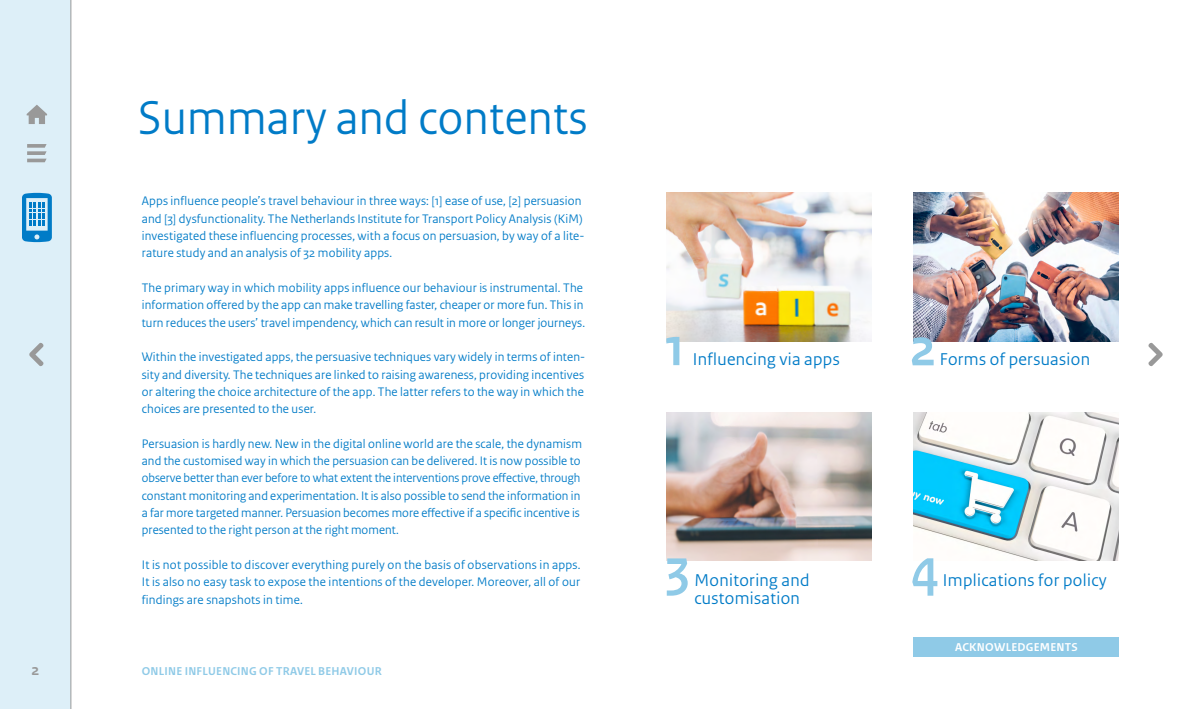
<style>
.page{position:relative;width:1191px;height:709px;background:#fff}
.page>*{position:absolute;margin:0;border:0;box-sizing:border-box;transform-origin:0 0}
.Koppen_50_55{font:700 57px "Rijksoverheid Sans Heading";color:#8fcae7;scale:.95 1}
.Koppen_50_55-2{font:700 56px "Rijksoverheid Sans Heading";color:#8fcae7;scale:.95 1}
.Koppen_50_55-3{font:50px "Rijksoverheid Sans Heading";letter-spacing:.01em;color:#007bc7}
.Koppen_50_55-4{font:18px/18px "Rijksoverheid Sans Heading";letter-spacing:.02em;color:#007bc7}
.t1{font:700 16px "Rijksoverheid Sans Heading";color:#999}
.Bodytekst_13_17pt{font:13px/17.3px "Rijksoverheid Sans Heading";letter-spacing:.015em;color:#007bc7}
.Bodytekst_13_17pt-2{font:700 12px "Rijksoverheid Sans Heading";letter-spacing:.02em;color:#8fcae7}
.Bodytekst_13_17pt-3{font:700 12px "Rijksoverheid Sans Heading";letter-spacing:.02em;color:#fff}
</style>
<div class="page">
<div style="left:0;top:0;width:71px;height:709px;background:#ddeff8"></div>
<img style="left:666px;top:412px;width:206px;height:148px">
<img style="left:666px;top:193px;width:206px;height:148px">
<img style="left:913px;top:412px;width:206px;height:148px">
<img style="left:913px;top:193px;width:206px;height:148px">
<div style="left:913px;top:637px;width:206px;height:20px;background:#8fcae7"></div>
<svg style="left:29px;top:342px;width:15px;height:24px"></svg>
<hr style="left:71px;top:0;width:1px;height:709px;background:#999">
<svg style="left:27px;top:144px;width:20px;height:18px"></svg>
<svg style="left:27px;top:105px;width:20px;height:19px"></svg>
<svg style="left:1148px;top:342px;width:14px;height:24px"></svg>
<svg style="left:22px;top:192px;width:30px;height:50px"></svg>
<p class="t1" style="left:31px;top:660px;width:9px">2</p>
<p class="Koppen_50_55-3" style="left:138px;top:89px;width:450px">Summary and contents</p>
<p class="Bodytekst_13_17pt" style="left:142px;top:193px;width:444px">Apps influence people’s travel behaviour in three ways: [1] ease of use, [2] persuasion and [3] dysfunctionality. The Netherlands Institute for Transport Policy Analysis (KiM) investigated these influencing processes, with a focus on persuasion, by way of a lite&shy;rature study and an analysis of 32 mobility apps.</p>
<p class="Bodytekst_13_17pt" style="left:142px;top:279px;width:445px">The primary way in which mobility apps influence our behaviour is instrumental. The information offered by the app can make travelling faster, cheaper or more fun. This in turn reduces the users’ travel impendency, which can result in more or longer journeys.</p>
<p class="Bodytekst_13_17pt" style="left:142px;top:348px;width:445px;text-align:justify">Within the investigated apps, the persuasive techniques vary widely in terms of inten&shy;sity and diversity. The techniques are linked to raising awareness, providing incentives or altering the choice architecture of the app. The latter refers to the way in which the choices are presented to the user.</p>
<p class="Bodytekst_13_17pt" style="left:142px;top:435px;width:441px">Persuasion is hardly new. New in the digital online world are the scale, the dynamism and the customised way in which the persuasion can be delivered. It is now possible to observe better than ever before to what extent the interventions prove effective, through constant monitoring and experimentation. It is also possible to send the information in a far more targeted manner. Persuasion becomes more effective if a specific incentive is presented to the right person at the right moment.</p>
<p class="Bodytekst_13_17pt" style="left:142px;top:556px;width:440px;text-align:justify">It is not possible to discover everything purely on the basis of observations in apps.<br>It is also no easy task to expose the intentions of the developer. Moreover, all of our findings are snapshots in time.</p>
<p class="Koppen_50_55-2" style="left:665px;top:536px;width:27px">3</p>
<p class="Koppen_50_55" style="left:665px;top:314px;width:22px">1</p>
<p class="Koppen_50_55-4" style="left:693px;top:350px;width:148px">Influencing via apps</p>
<p class="Koppen_50_55-4" style="left:694px;top:571px;width:117px">Monitoring and customisation</p>
<p class="Bodytekst_13_17pt-2" style="left:142px;top:664px;width:241px">ONLINE INFLUENCING OF TRAVEL BEHAVIOUR</p>
<p class="Koppen_50_55-2" style="left:910px;top:315px;width:29px">2</p>
<p class="Koppen_50_55-4" style="left:940px;top:351px;width:152px">Forms of persuasion</p>
<p class="Koppen_50_55-2" style="left:911px;top:536px;width:30px">4</p>
<p class="Koppen_50_55-4" style="left:943px;top:571px;width:165px">Implications for policy</p>
<p class="Bodytekst_13_17pt-3" style="left:955px;top:640px;width:124px">ACKNOWLEDGEMENTS</p>
</div>
